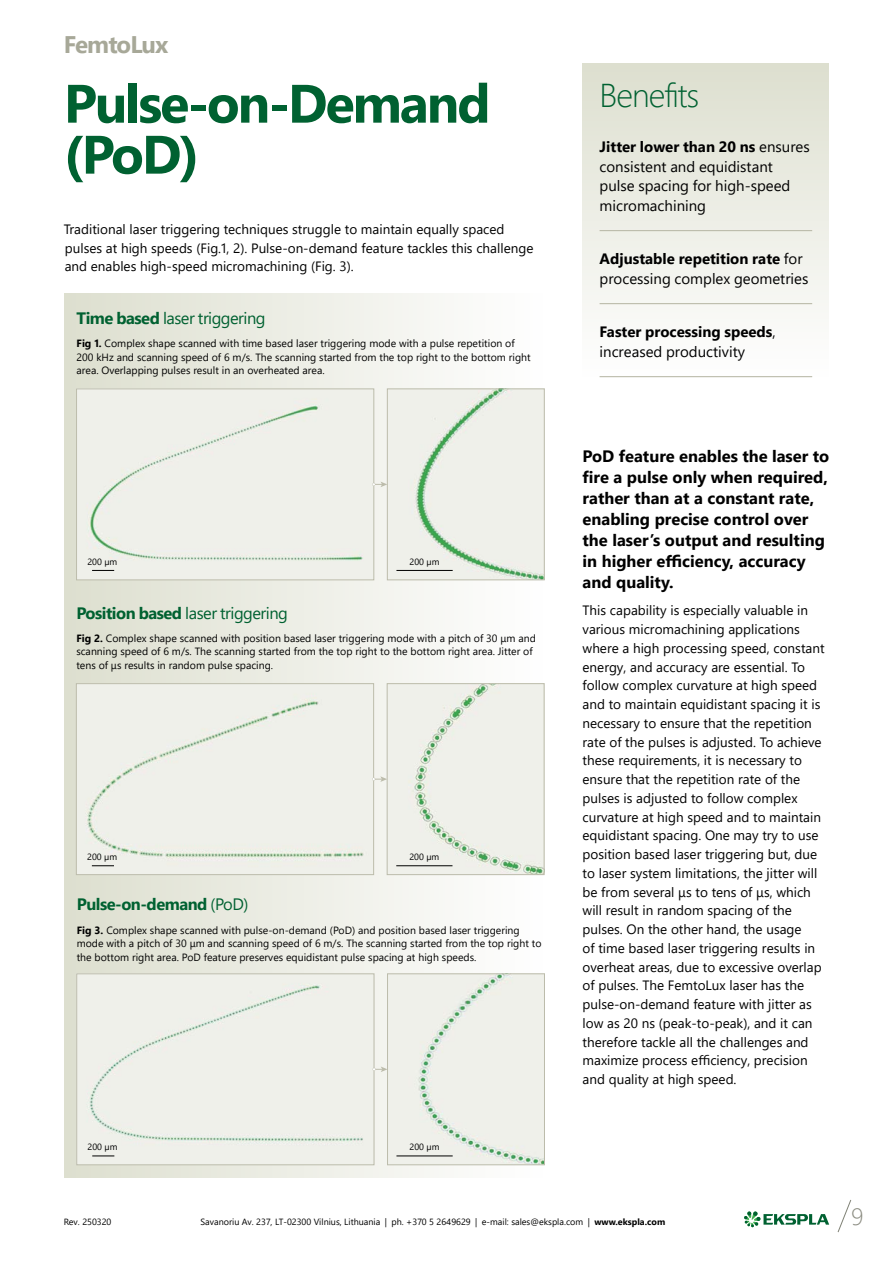
<style>
.page{position:relative;width:893px;height:1263px;background:#fff}
.page>*{position:absolute;margin:0;border:0;box-sizing:border-box;transform-origin:0 0}
.t1{font:700 54px/51px "Segoe UI";letter-spacing:-.04em;color:#006131}
.t2{font:300 33px "Segoe UI";letter-spacing:-.03em;color:#006131}
.t3{font:700 24px "Segoe UI";letter-spacing:-.04em;color:#a7a898}
.t4{font:300 24px "Segoe UI";color:#8a8b80}
.t5{font:700 16.5px/21px "Segoe UI";color:#000}
.t6{font:16.5px "Segoe UI";letter-spacing:-.03em;color:#006131}
.t7{font:700 16.5px "Segoe UI";letter-spacing:-.03em;color:#006131}
.t8{font:15px/19.5px "Segoe UI";color:#000}
.t9{font:700 15px/19.5px "Segoe UI";color:#000}
.t10{font:13.5px/18.8px "Segoe UI";color:#000}
.t11{font:10.5px/13.5px "Segoe UI";color:#000}
.t12{font:9px "Segoe UI";color:#000}
.s1{font-weight:700}
.s2{font-weight:400}
</style>
<div class="page">
<svg style="left:837px;top:1200px;width:15px;height:33px"></svg>
<svg style="left:744px;top:1211px;width:85px;height:16px"></svg>
<div style="left:583px;top:64px;width:246px;height:314px;background:linear-gradient(to bottom,#dddfcf,#fefefe)"></div>
<hr style="left:600px;top:230px;width:212px;height:1px;background:#bcbcab">
<hr style="left:600px;top:303px;width:212px;height:1px;background:#bcbcab">
<hr style="left:600px;top:376px;width:212px;height:1px;background:#bcbcab">
<div style="left:64px;top:294px;width:480px;height:884px;background:linear-gradient(to right,#dcdecf,#fefefe)"></div>
<div style="left:78px;top:391px;width:294px;height:187px;background:#eff0ea"></div>
<div style="left:76px;top:389px;width:298px;height:191px;border:1px solid #bcbcab"></div>
<img style="left:389px;top:391px;width:153px;height:187px">
<div style="left:387px;top:389px;width:157px;height:191px;border:1px solid #bcbcab"></div>
<div style="left:78px;top:685px;width:294px;height:188px;background:#eff0ea"></div>
<div style="left:76px;top:683px;width:298px;height:192px;border:1px solid #bcbcab"></div>
<div style="left:79px;top:976px;width:293px;height:187px;background:#eff0ea"></div>
<div style="left:77px;top:974px;width:297px;height:191px;border:1px solid #bcbcab"></div>
<img style="left:389px;top:685px;width:153px;height:188px">
<div style="left:387px;top:683px;width:157px;height:192px;border:1px solid #bcbcab"></div>
<img style="left:389px;top:976px;width:154px;height:187px">
<div style="left:387px;top:974px;width:158px;height:191px;border:1px solid #bcbcab"></div>
<svg style="left:92px;top:570px;width:22px;height:1px"></svg>
<svg style="left:92px;top:865px;width:22px;height:1px"></svg>
<svg style="left:92px;top:1156px;width:22px;height:1px"></svg>
<hr style="left:396px;top:865px;width:56px;height:1px;background:#000">
<hr style="left:396px;top:570px;width:57px;height:1px;background:#000">
<hr style="left:396px;top:1156px;width:57px;height:1px;background:#000">
<svg style="left:372px;top:482px;width:15px;height:5px"></svg>
<svg style="left:372px;top:776px;width:15px;height:6px"></svg>
<svg style="left:372px;top:1066px;width:16px;height:6px"></svg>
<h3 class="t3" style="left:64px;top:22px;width:106px">FemtoLux</h3>
<h1 class="t1" style="left:64px;top:74px;width:428px">Pulse-on-Demand (PoD)</h1>
<h2 class="t2" style="left:600px;top:65px;width:101px">Benefits</h2>
<p class="t8" style="left:600px;top:136px;width:212px"><span class="s1">Jitter lower than 20 ns</span> ensures consistent and equidistant pulse spacing for high-speed micromachining</p>
<p class="t8" style="left:600px;top:248px;width:210px"><span class="s1">Adjustable repetition rate</span> for processing complex geometries</p>
<p class="t9" style="left:600px;top:321px;width:178px">Faster processing speeds<span class="s2">, increased productivity</span></p>
<p class="t10" style="left:64px;top:218px;width:471px">Traditional laser triggering techniques struggle to maintain equally spaced pulses at high speeds (Fig.1, 2). Pulse-on-demand feature tackles this challenge and enables high-speed micromachining (Fig. 3).</p>
<p class="t6" style="left:77px;top:302px;width:191px"><span class="s1">Time based</span> laser triggering</p>
<p class="t11" style="left:77px;top:336px;width:456px"><span class="s1">Fig 1.</span> Complex shape scanned with time based laser triggering mode with a pulse repetition of<br>200 kHz and scanning speed of 6 m/s. The scanning started from the top right to the bottom right area. Overlapping pulses result in an overheated area.</p>
<p class="t12" style="left:87px;top:553px;width:31px">200 µm</p>
<p class="t6" style="left:76px;top:597px;width:213px"><span class="s1">Position based</span> laser triggering</p>
<p class="t12" style="left:410px;top:553px;width:31px">200 µm</p>
<p class="t11" style="left:76px;top:630px;width:461px"><span class="s1">Fig 2.</span> Complex shape scanned with position based laser triggering mode with a pitch of 30 μm and scanning speed of 6 m/s. The scanning started from the top right to the bottom right area. Jitter of tens of μs results in random pulse spacing.</p>
<p class="t12" style="left:87px;top:848px;width:31px">200 µm</p>
<p class="t7" style="left:77px;top:889px;width:173px">Pulse-on-demand <span class="s2">(PoD)</span></p>
<p class="t12" style="left:409px;top:848px;width:31px">200 µm</p>
<p class="t11" style="left:77px;top:922px;width:466px"><span class="s1">Fig 3.</span> Complex shape scanned with pulse-on-demand (PoD) and position based laser triggering mode with a pitch of 30 μm and scanning speed of 6 m/s. The scanning started from the top right to the bottom right area. PoD feature preserves equidistant pulse spacing at high speeds.</p>
<p class="t12" style="left:88px;top:1138px;width:31px">200 µm</p>
<p class="t12" style="left:410px;top:1138px;width:31px">200 µm</p>
<p class="t5" style="left:583px;top:444px;width:248px">PoD feature enables the laser to fire a pulse only when required, rather than at a constant rate, enabling precise control over the laser’s output and resulting in higher efficiency, accuracy and quality.</p>
<p class="t10" style="left:583px;top:600px;width:244px">This capability is especially valuable in various micromachining applications where a high processing speed, constant energy, and accuracy are essential. To follow complex curvature at high speed and to maintain equidistant spacing it is necessary to ensure that the repetition rate of the pulses is adjusted. To achieve these requirements, it is necessary to ensure that the repetition rate of the pulses is adjusted to follow complex curvature at high speed and to maintain equidistant spacing. One may try to use position based laser triggering but, due to laser system limitations, the jitter will be from several μs to tens of μs, which will result in random spacing of the pulses. On the other hand, the usage<br>of time based laser triggering results in overheat areas, due to excessive overlap of pulses. The FemtoLux laser has the pulse-on-demand feature with jitter as low as 20 ns (peak-to-peak), and it can therefore tackle all the challenges and maximize process efficiency, precision and quality at high speed.</p>
<p class="t12" style="left:64px;top:1213px;width:49px">Rev. 250320</p>
<p class="t12" style="left:200px;top:1213px;width:466px">Savanoriu Av. 237, LT-02300 Vilnius, Lithuania | ph. +370 5 2649629 | e-mail: sales@ekspla.com | <span class="s1">www.ekspla.com</span></p>
<h3 class="t4" style="left:851px;top:1193px;width:14px">9</h3>
</div>
